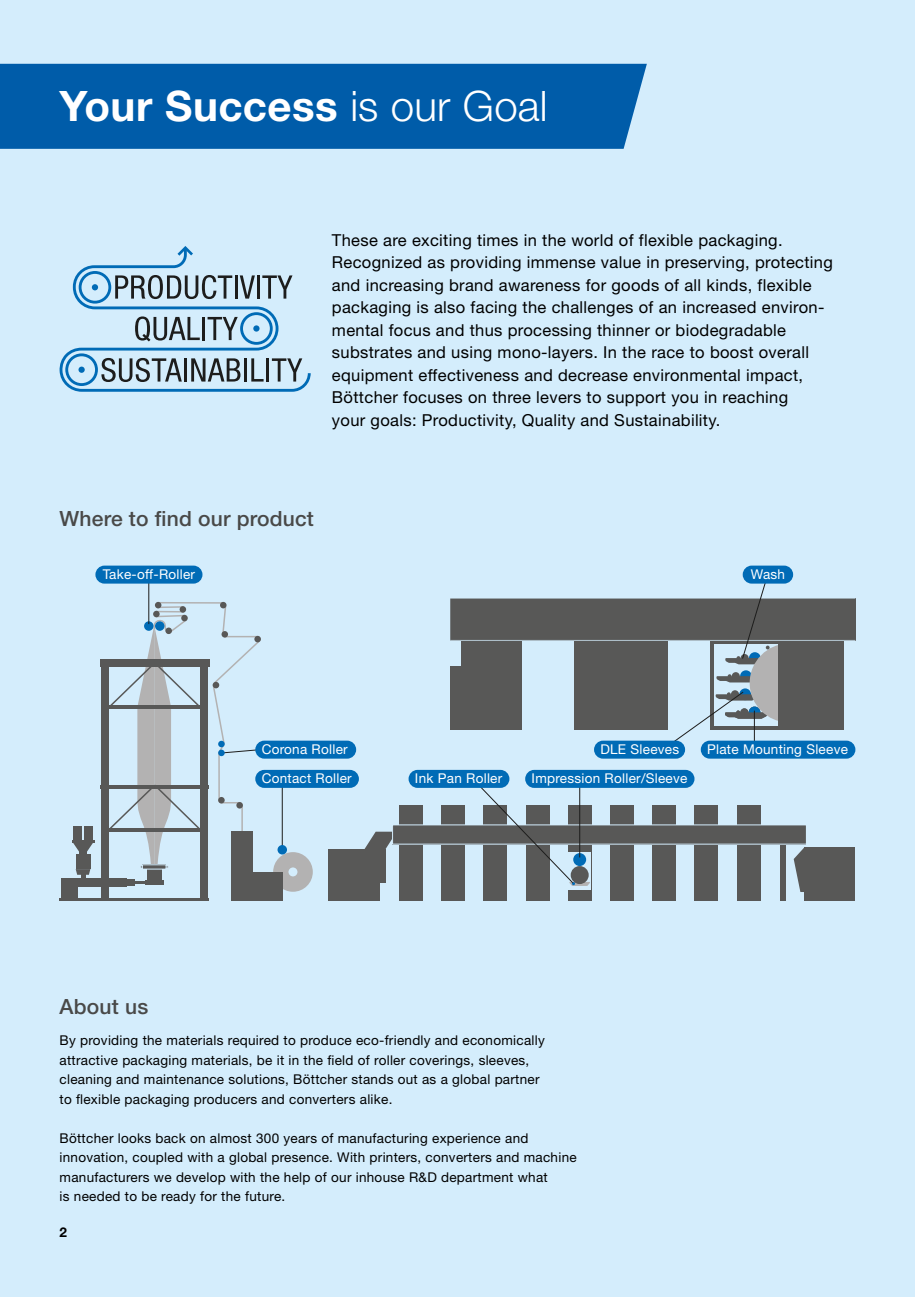
<style>
.page{position:relative;width:915px;height:1297px;background:#fff}
.page>*{position:absolute;margin:0;border:0;box-sizing:border-box;transform-origin:0 0}
.t1{font:700 42px "Helvetica Neue LT Pro";letter-spacing:.01em;color:#fff}
.t2{font:500 21px "Helvetica Neue LT Pro";letter-spacing:.01em;color:#494948}
.t3{font:16.5px/22.5px "Helvetica Neue LT Pro";letter-spacing:.02em;color:#000}
.t4{font:13.5px/19.5px "Helvetica Neue LT Pro";letter-spacing:.02em;color:#000}
.t5{font:13.5px/29.2px "Helvetica Neue LT Pro";letter-spacing:.02em;color:#fff}
.t6{font:700 13.5px "Helvetica Neue LT Pro";color:#000}
.s1{font-weight:300}
</style>
<div class="page">
<div style="left:0;top:0;width:914px;height:1297px;background:#d4edfc"></div>
<svg style="left:60px;top:246px;width:250px;height:146px"></svg>
<hr style="left:282px;top:785px;width:1px;height:61px;background:#1d1d1c">
<div style="left:273px;top:852px;width:40px;height:40px;background:#b3b2b2;border-radius:50%"></div>
<div style="left:288px;top:867px;width:9px;height:9px;background:#d4edfc;border-radius:50%"></div>
<div style="left:147px;top:869px;width:14px;height:14px;background:#585857"></div>
<div style="left:77px;top:878px;width:50px;height:9px;background:#585857"></div>
<div style="left:127px;top:879px;width:8px;height:7px;background:#585857"></div>
<div style="left:145px;top:880px;width:18px;height:5px;background:#585857"></div>
<svg style="left:135px;top:881px;width:10px;height:3px"></svg>
<div style="left:61px;top:878px;width:17px;height:20px;background:#585857"></div>
<div style="left:76px;top:854px;width:14px;height:15px;background:#585857"></div>
<div style="left:73px;top:826px;width:9px;height:15px;background:#585857"></div>
<div style="left:84px;top:826px;width:9px;height:15px;background:#585857"></div>
<hr style="left:72px;top:841px;width:22px;height:2px;background:#585857">
<svg style="left:73px;top:843px;width:20px;height:12px"></svg>
<svg style="left:76px;top:869px;width:14px;height:9px"></svg>
<hr style="left:60px;top:898px;width:149px;height:3px;background:#585857">
<div style="left:102px;top:666px;width:7px;height:234px;background:#585857"></div>
<div style="left:200px;top:666px;width:7px;height:234px;background:#585857"></div>
<div style="left:100px;top:659px;width:109px;height:7px;background:#585857"></div>
<hr style="left:100px;top:785px;width:108px;height:3px;background:#585857">
<div style="left:277px;top:845px;width:10px;height:9px;background:#006bb6;border-radius:50%"></div>
<svg style="left:109px;top:602px;width:152px;height:263px"></svg>
<div style="left:236px;top:802px;width:7px;height:6px;background:#585857;border-radius:50%"></div>
<div style="left:249px;top:872px;width:33px;height:29px;background:#585857"></div>
<div style="left:231px;top:831px;width:22px;height:70px;background:#585857"></div>
<div style="left:399px;top:805px;width:23px;height:96px;background:#585857"></div>
<div style="left:441px;top:805px;width:24px;height:96px;background:#585857"></div>
<div style="left:483px;top:805px;width:24px;height:96px;background:#585857"></div>
<div style="left:525px;top:805px;width:24px;height:96px;background:#585857"></div>
<div style="left:567px;top:805px;width:24px;height:96px;background:#585857"></div>
<div style="left:609px;top:805px;width:24px;height:96px;background:#585857"></div>
<div style="left:652px;top:805px;width:23px;height:96px;background:#585857"></div>
<div style="left:694px;top:805px;width:24px;height:96px;background:#585857"></div>
<div style="left:736px;top:805px;width:24px;height:96px;background:#585857"></div>
<div style="left:568px;top:852px;width:22px;height:38px;background:#d4edfc"></div>
<div style="left:328px;top:849px;width:52px;height:52px;background:#585857"></div>
<svg style="left:364px;top:832px;width:31px;height:17px"></svg>
<div style="left:377px;top:849px;width:8px;height:33px;background:#585857"></div>
<div style="left:779px;top:844px;width:6px;height:57px;background:#585857"></div>
<div style="left:804px;top:847px;width:50px;height:54px;background:#585857"></div>
<svg style="left:793px;top:848px;width:11px;height:44px"></svg>
<div style="left:140px;top:865px;width:29px;height:3px;border:1px solid #d4edfc"></div>
<hr style="left:142px;top:865px;width:24px;height:4px;background:#585857">
<div style="left:142px;top:864px;width:24px;height:5px;border:1px solid #d4edfc"></div>
<div style="left:392px;top:825px;width:414px;height:19px;background:#585857"></div>
<div style="left:255px;top:741px;width:101px;height:18px;background:#006bb6;border-radius:9px"></div>
<div style="left:255px;top:770px;width:104px;height:18px;background:#006bb6;border-radius:9px"></div>
<div style="left:742px;top:566px;width:50px;height:18px;background:#006bb6;border-radius:9px"></div>
<svg style="left:450px;top:574px;width:405px;height:178px"></svg>
<svg style="left:472px;top:779px;width:118px;height:107px"></svg>
<hr style="left:579px;top:776px;width:1px;height:81px;background:#1d1d1c">
<div style="left:408px;top:770px;width:101px;height:18px;background:#006bb6;border-radius:9px"></div>
<div style="left:594px;top:741px;width:90px;height:18px;background:#006bb6;border-radius:9px"></div>
<hr style="left:753px;top:711px;width:1px;height:37px;background:#1d1d1c">
<div style="left:700px;top:741px;width:155px;height:18px;background:#006bb6;border-radius:9px"></div>
<div style="left:525px;top:770px;width:169px;height:18px;background:#006bb6;border-radius:9px"></div>
<hr style="left:148px;top:575px;width:1px;height:49px;background:#1d1d1c">
<div style="left:95px;top:566px;width:107px;height:18px;background:#006bb6;border-radius:9px"></div>
<div style="left:0;top:64px;width:646px;height:85px;background:#005ca9"></div>
<h1 class="t1" style="left:60px;top:80px;width:489px">Your Success <span class="s1">is our Goal</span></h1>
<p class="t3" style="left:332px;top:228px;width:502px">These are exciting times in the world of flexible packaging.<br>Recognized as providing immense value in preserving, protecting and increasing brand awareness for goods of all kinds, flexible packaging is also facing the challenges of an increased environ&shy;mental focus and thus processing thinner or biodegradable substrates and using mono-layers. In the race to boost overall equipment effectiveness and decrease environmental impact, Böttcher focuses on three levers to support you in reaching<br>your goals: Productivity, Quality and Sustainability.</p>
<h2 class="t2" style="left:60px;top:505px;width:256px">Where to find our product</h2>
<p class="t5" style="left:103px;top:559px;width:94px">Take-off-Roller</p>
<p class="t5" style="left:750px;top:559px;width:36px">Wash</p>
<p class="t5" style="left:261px;top:734px;width:92px">Corona Roller<br>Contact Roller</p>
<p class="t5" style="left:415px;top:763px;width:89px">Ink Pan Roller</p>
<p class="t5" style="left:600px;top:734px;width:80px">DLE Sleeves</p>
<p class="t5" style="left:707px;top:734px;width:142px">Plate Mounting Sleeve</p>
<p class="t5" style="left:531px;top:763px;width:157px">Impression Roller/Sleeve</p>
<h2 class="t2" style="left:60px;top:994px;width:90px">About us</h2>
<p class="t4" style="left:60px;top:1030px;width:486px">By providing the materials required to produce eco-friendly and economically attractive packaging materials, be it in the field of roller coverings, sleeves, cleaning and maintenance solutions, Böttcher stands out as a global partner to flexible packaging producers and converters alike.</p>
<p class="t4" style="left:60px;top:1128px;width:518px">Böttcher looks back on almost 300 years of manufacturing experience and innovation, coupled with a global presence. With printers, converters and machine manufacturers we develop with the help of our inhouse R&amp;D department what<br>is needed to be ready for the future.</p>
<p class="t6" style="left:60px;top:1224px;width:9px">2</p>
</div>
